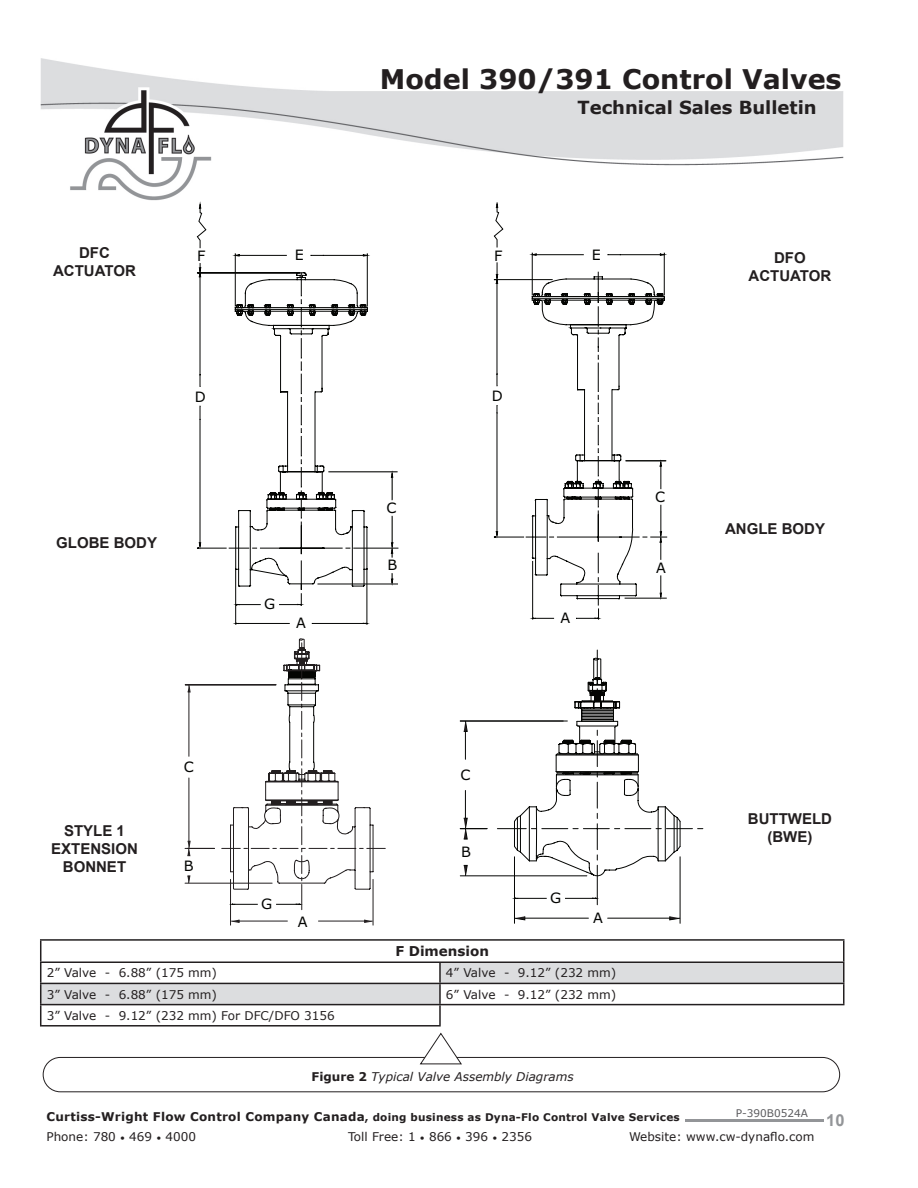
<style>
.page{position:relative;width:918px;height:1188px;background:#fff}
.page>*{position:absolute;margin:0;border:0;box-sizing:border-box;transform-origin:0 0}
.t1{font:700 27px "Verdana";color:#231f20}
.t2{font:700 18px "Verdana";color:#231f20}
.t3{font:700 16.5px "Arial";color:#939598}
.t4{font:700 15px/18px "Arial";color:#231f20;text-align:center}
.t5{font:14.25px "Verdana";color:#040503}
.t6{font:700 13.5px "Verdana";color:#231f20}
.t7{font:12px "Verdana";color:#231f20}
.t8{font:italic 12px "Verdana";color:#231f20}
.t9{font:700 10.5px "Verdana";letter-spacing:.02em;color:#231f20}
.t10{font:10.5px "Verdana";color:#5a5a5d}
.s1{font-weight:700;font-style:normal}
.s2{font-size:12px}
.s3{font-size:9px}
</style>
<div class="page">
<img style="left:41px;top:58px;width:803px;height:144px">
<hr style="left:685px;top:1120px;width:139px;height:2px;background:#939598">
<hr style="left:354px;top:548px;width:44px;height:1px;background:#040503">
<hr style="left:329px;top:472px;width:68px;height:1px;background:#040503">
<hr style="left:318px;top:584px;width:80px;height:1px;background:#040503">
<svg style="left:391px;top:471px;width:2px;height:29px"></svg>
<svg style="left:391px;top:516px;width:2px;height:41px"></svg>
<svg style="left:391px;top:574px;width:2px;height:11px"></svg>
<svg style="left:532px;top:254px;width:135px;height:365px"></svg>
<hr style="left:626px;top:461px;width:40px;height:1px;background:#040503">
<hr style="left:625px;top:598px;width:41px;height:1px;background:#040503">
<svg style="left:494px;top:202px;width:171px;height:295px"></svg>
<svg style="left:660px;top:505px;width:2px;height:54px"></svg>
<svg style="left:660px;top:576px;width:2px;height:23px"></svg>
<svg style="left:560px;top:564px;width:77px;height:41px"></svg>
<hr style="left:185px;top:883px;width:87px;height:1px;background:#231f20">
<svg style="left:187px;top:876px;width:3px;height:8px"></svg>
<hr style="left:185px;top:685px;width:91px;height:1px;background:#231f20">
<hr style="left:189px;top:692px;width:1px;height:64px;background:#231f20">
<hr style="left:189px;top:778px;width:1px;height:63px;background:#231f20">
<svg style="left:187px;top:684px;width:4px;height:8px"></svg>
<svg style="left:185px;top:841px;width:29px;height:15px"></svg>
<svg style="left:221px;top:638px;width:460px;height:288px"></svg>
<svg style="left:197px;top:202px;width:171px;height:404px"></svg>
<hr style="left:40px;top:939px;width:400px;height:2px;background:#231f20">
<hr style="left:440px;top:939px;width:404px;height:2px;background:#231f20">
<svg style="left:40px;top:941px;width:804px;height:84px"></svg>
<hr style="left:40px;top:1025px;width:401px;height:2px;background:#231f20">
<hr style="left:440px;top:1004px;width:404px;height:1px;background:#231f20">
<hr style="left:439px;top:1005px;width:2px;height:20px;background:#231f20">
<div style="left:43px;top:1057px;width:797px;height:35px;border:1px solid #231f20;border-radius:17px"></div>
<svg style="left:420px;top:1033px;width:42px;height:31px"></svg>
<h1 class="t1" style="left:380px;top:60px;width:463px">Model 390/391 Control Valves</h1>
<h2 class="t2" style="left:578px;top:95px;width:241px">Technical Sales Bulletin</h2>
<p class="t4" style="left:53px;top:244px;width:84px">DFC<br>ACTUATOR</p>
<p class="t4" style="left:749px;top:249px;width:84px">DFO<br>ACTUATOR</p>
<p class="t5" style="left:592px;top:245px;width:11px">E</p>
<p class="t5" style="left:295px;top:245px;width:11px">E</p>
<p class="t5" style="left:494px;top:246px;width:10px">F</p>
<p class="t5" style="left:197px;top:246px;width:10px">F</p>
<p class="t5" style="left:195px;top:387px;width:13px">D</p>
<p class="t4" style="left:56px;top:534px;width:102px">GLOBE BODY</p>
<p class="t5" style="left:264px;top:594px;width:13px">G</p>
<p class="t5" style="left:296px;top:613px;width:11px">A</p>
<p class="t5" style="left:387px;top:498px;width:11px">C</p>
<p class="t5" style="left:387px;top:555px;width:11px">B</p>
<p class="t5" style="left:492px;top:386px;width:13px">D</p>
<p class="t5" style="left:561px;top:608px;width:11px">A</p>
<p class="t5" style="left:655px;top:487px;width:11px">C</p>
<p class="t5" style="left:656px;top:558px;width:11px">A</p>
<p class="t4" style="left:51px;top:822px;width:88px">STYLE 1<br>EXTENSION<br>BONNET</p>
<p class="t5" style="left:184px;top:757px;width:11px">C</p>
<p class="t5" style="left:184px;top:856px;width:11px">B</p>
<p class="t5" style="left:261px;top:894px;width:13px">G</p>
<p class="t5" style="left:298px;top:912px;width:11px">A</p>
<p class="t5" style="left:460px;top:765px;width:11px">C</p>
<p class="t5" style="left:461px;top:843px;width:11px">B</p>
<p class="t6" style="left:395px;top:942px;width:95px">F Dimension</p>
<p class="t5" style="left:550px;top:888px;width:13px">G</p>
<p class="t5" style="left:593px;top:908px;width:11px">A</p>
<p class="t7" style="left:47px;top:965px;width:172px">2” Valve - 6.88” (175 mm)</p>
<p class="t7" style="left:446px;top:965px;width:172px">4” Valve - 9.12” (232 mm)</p>
<p class="t7" style="left:47px;top:986px;width:172px">3” Valve - 6.88” (175 mm)</p>
<p class="t7" style="left:446px;top:986px;width:172px">6” Valve - 9.12” (232 mm)</p>
<p class="t7" style="left:47px;top:1007px;width:290px">3” Valve - 9.12” (232 mm) For DFC/DFO 3156</p>
<p class="t8" style="left:312px;top:1068px;width:264px"><span class="s1">Figure 2</span> Typical Valve Assembly Diagrams</p>
<p class="t4" style="left:725px;top:520px;width:102px">ANGLE BODY</p>
<p class="t4" style="left:748px;top:810px;width:86px">BUTTWELD (BWE)</p>
<p class="t10" style="left:736px;top:1106px;width:74px">P-390B0524A</p>
<p class="t9" style="left:46px;top:1110px;width:635px"><span class="s2">Curtiss-Wright Flow Control Company Canada</span>, doing business as Dyna-Flo Control Valve Services</p>
<p class="t7" style="left:46px;top:1129px;width:151px">Phone: 780 <span class="s3">•</span> 469 <span class="s3">•</span> 4000</p>
<p class="t7" style="left:348px;top:1129px;width:185px">Toll Free: 1 <span class="s3">•</span> 866 <span class="s3">•</span> 396 <span class="s3">•</span> 2356</p>
<p class="t7" style="left:629px;top:1129px;width:187px">Website: www.cw-dynaflo.com</p>
<h3 class="t3" style="left:826px;top:1108px;width:20px">10</h3>
</div>
